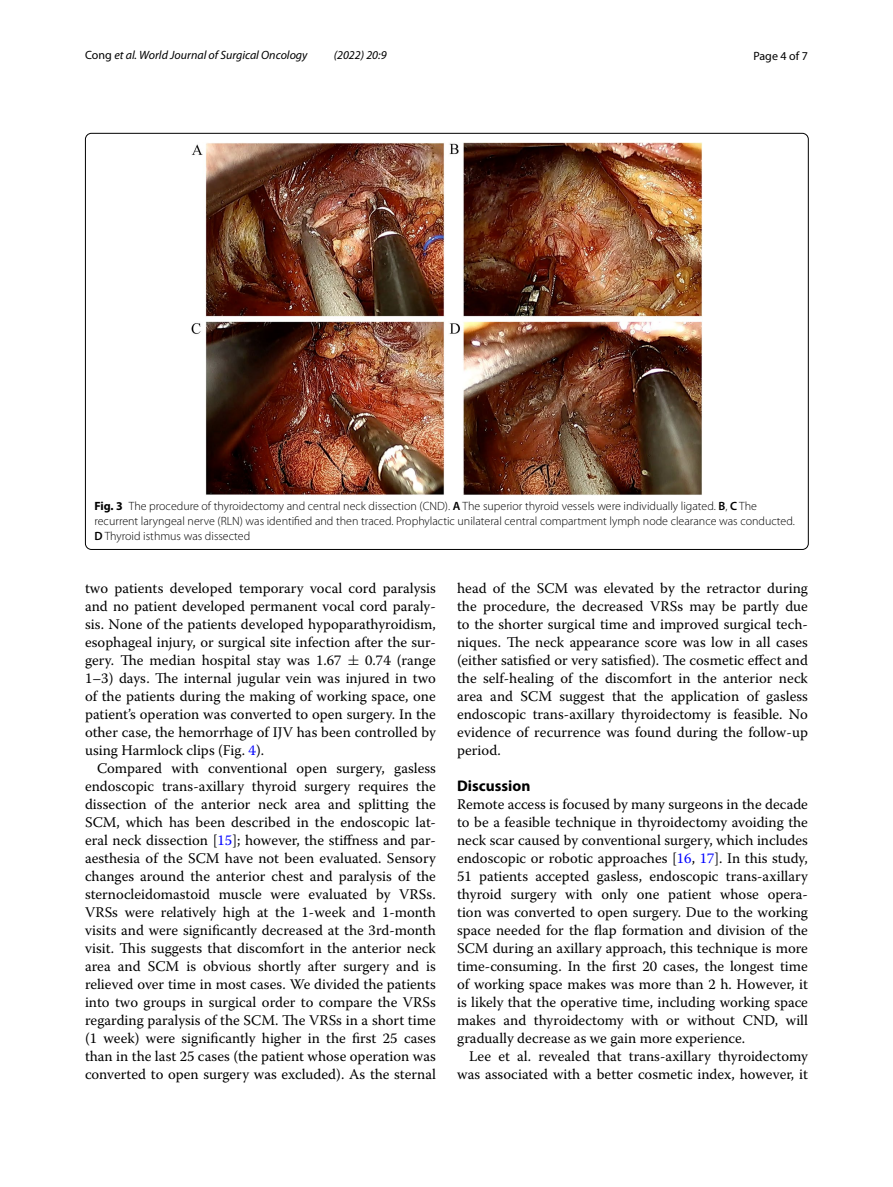
<style>
.page{position:relative;width:893px;height:1187px;background:#fff}
.page>*{position:absolute;margin:0;border:0;box-sizing:border-box;transform-origin:0 0}
.t1{font:700 15.45px "Myriad Pro";color:#000}
.t2{font:14.7px/18px "Warnock Pro";color:#000;text-align:justify}
.t3{font:300 12px/15px "Myriad Pro";color:#000}
.t4{font:italic 12px "Myriad Pro";color:#000}
.t5{font:12px "Myriad Pro";color:#000}
.s1{font-style:normal}
.s2{font-weight:700}
.s3{font-weight:600}
.s4{font-family:"MTSY"}
.s5{color:#00f}
</style>
<div class="page">
<img style="left:192px;top:142px;width:510px;height:353px">
<p class="t4" style="left:85px;top:48px;width:224px"><span class="s1">Cong</span> et al. World Journal of Surgical Oncology</p>
<p class="t4" style="left:334px;top:48px;width:54px">(2022) 20:9</p>
<p class="t5" style="left:753px;top:48px;width:56px">Page 4 of 7</p>
<p class="t3" style="left:94px;top:499px;width:702px"><span class="s2">Fig. 3</span> The procedure of thyroidectomy and central neck dissection (CND). <span class="s3">A</span> The superior thyroid vessels were individually ligated. <span class="s3">B</span>, <span class="s3">C</span> The recurrent laryngeal nerve (RLN) was identified and then traced. Prophylactic unilateral central compartment lymph node clearance was conducted.<br><span class="s3">D</span> Thyroid isthmus was dissected</p>
<p class="t2" style="left:85px;top:579px;width:352px">two patients developed temporary vocal cord paralysis and no patient developed permanent vocal cord paraly&shy;sis. None of the patients developed hypoparathyroidism, esophageal injury, or surgical site infection after the sur&shy;gery. The median hospital stay was 1.67 <span class="s4">±</span> 0.74 (range 1–3) days. The internal jugular vein was injured in two of the patients during the making of working space, one patient’s operation was converted to open surgery. In the other case, the hemorrhage of IJV has been controlled by using Harmlock clips (Fig. <span class="s5">4</span>).</p>
<p class="t2" style="left:85px;top:759px;width:352px;text-indent:12px">Compared with conventional open surgery, gasless endoscopic trans-axillary thyroid surgery requires the dissection of the anterior neck area and splitting the SCM, which has been described in the endoscopic lat&shy;eral neck dissection [<span class="s5">15</span>]; however, the stiffness and par&shy;aesthesia of the SCM have not been evaluated. Sensory changes around the anterior chest and paralysis of the sternocleidomastoid muscle were evaluated by VRSs.<br>VRSs were relatively high at the 1-week and 1-month visits and were significantly decreased at the 3rd-month visit. This suggests that discomfort in the anterior neck area and SCM is obvious shortly after surgery and is relieved over time in most cases. We divided the patients into two groups in surgical order to compare the VRSs regarding paralysis of the SCM. The VRSs in a short time (1 week) were significantly higher in the first 25 cases than in the last 25 cases (the patient whose operation was converted to open surgery was excluded). As the sternal</p>
<p class="t2" style="left:457px;top:579px;width:352px">head of the SCM was elevated by the retractor during the procedure, the decreased VRSs may be partly due to the shorter surgical time and improved surgical tech&shy;niques. The neck appearance score was low in all cases (either satisfied or very satisfied). The cosmetic effect and the self-healing of the discomfort in the anterior neck area and SCM suggest that the application of gasless endoscopic trans-axillary thyroidectomy is feasible. No evidence of recurrence was found during the follow-up period.</p>
<p class="t1" style="left:457px;top:776px;width:75px">Discussion</p>
<p class="t2" style="left:457px;top:795px;width:352px">Remote access is focused by many surgeons in the decade to be a feasible technique in thyroidectomy avoiding the neck scar caused by conventional surgery, which includes endoscopic or robotic approaches [<span class="s5">16</span>, <span class="s5">17</span>]. In this study, 51 patients accepted gasless, endoscopic trans-axillary thyroid surgery with only one patient whose opera&shy;tion was converted to open surgery. Due to the working space needed for the flap formation and division of the SCM during an axillary approach, this technique is more time-consuming. In the first 20 cases, the longest time of working space makes was more than 2 h. However, it is likely that the operative time, including working space makes and thyroidectomy with or without CND, will gradually decrease as we gain more experience.</p>
<p class="t2" style="left:457px;top:1047px;width:352px;text-align:right">Lee et al. revealed that trans-axillary thyroidectomy was associated with a better cosmetic index, however, it</p>
</div>
